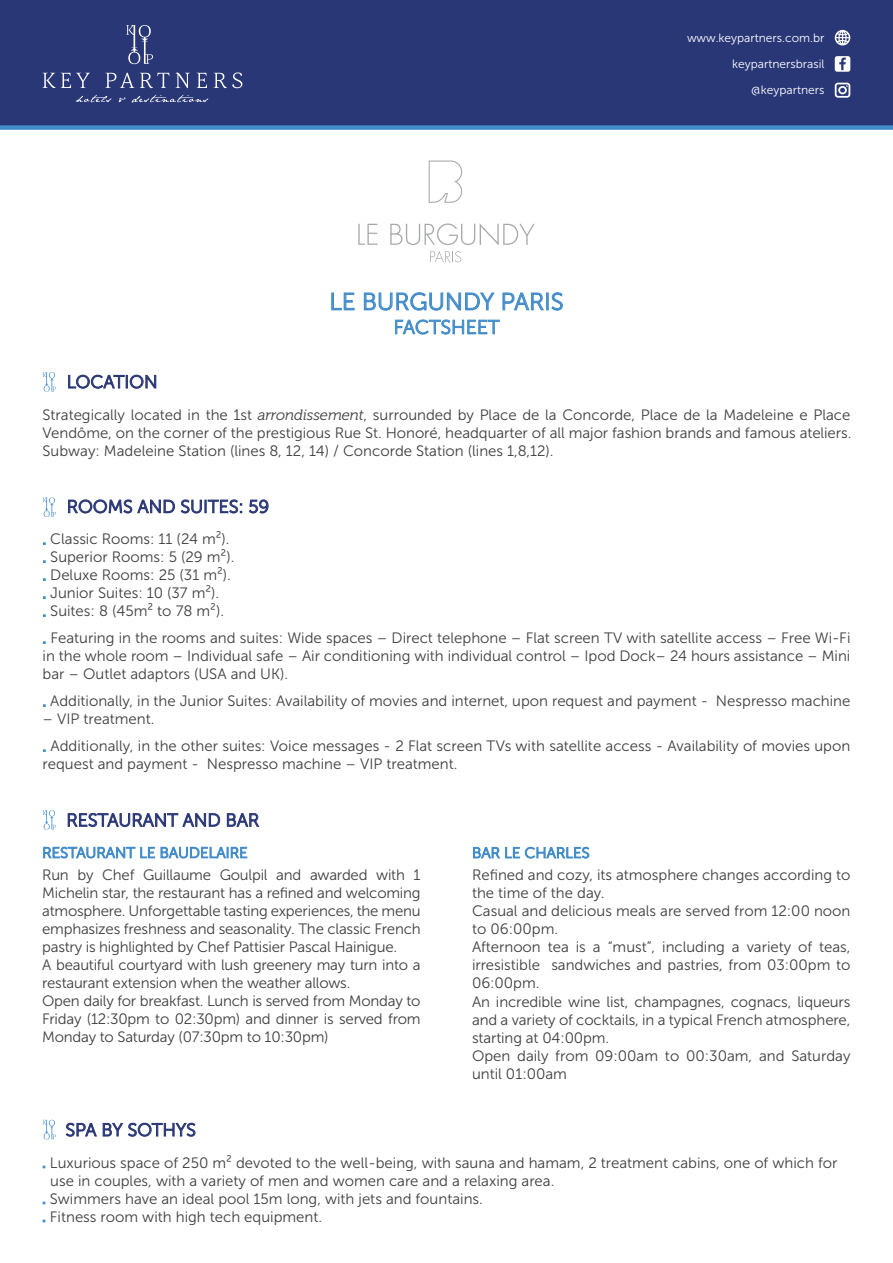
<style>
.page{position:relative;width:893px;height:1263px;background:#fff}
.page>*{position:absolute;margin:0;border:0;box-sizing:border-box;transform-origin:0 0}
.t1{font:24px "Museo Sans 300";color:#428cca}
.t2{font:19.5px "Museo Sans 300";color:#428cca}
.t3{font:18px "Museo Sans 300";color:#2a3777}
.t4{font:15px/18px "Museo Sans 300";color:#3e3e3f}
.t5{font:12px/26.2px "Museo Sans 300";color:#fff;text-align:right}
.s1{font-family:"Museo 300";font-style:italic}
.s2{color:#428cca}
</style>
<div class="page">
<svg style="left:68px;top:375px;width:88px;height:14px"></svg>
<svg style="left:43px;top:372px;width:13px;height:20px"></svg>
<svg style="left:43px;top:497px;width:13px;height:20px"></svg>
<svg style="left:43px;top:810px;width:13px;height:20px"></svg>
<svg style="left:43px;top:1120px;width:13px;height:19px"></svg>
<svg style="left:395px;top:319px;width:105px;height:15px"></svg>
<svg style="left:331px;top:293px;width:24px;height:17px"></svg>
<svg style="left:364px;top:292px;width:130px;height:18px"></svg>
<svg style="left:503px;top:292px;width:60px;height:18px"></svg>
<svg style="left:68px;top:499px;width:107px;height:14px"></svg>
<svg style="left:181px;top:499px;width:61px;height:14px"></svg>
<svg style="left:249px;top:499px;width:19px;height:14px"></svg>
<svg style="left:68px;top:813px;width:152px;height:14px"></svg>
<svg style="left:227px;top:813px;width:32px;height:14px"></svg>
<svg style="left:43px;top:846px;width:205px;height:13px"></svg>
<svg style="left:473px;top:846px;width:117px;height:13px"></svg>
<svg style="left:66px;top:1123px;width:31px;height:14px"></svg>
<svg style="left:103px;top:1123px;width:92px;height:14px"></svg>
<svg style="left:358px;top:224px;width:19px;height:21px"></svg>
<svg style="left:390px;top:223px;width:145px;height:22px"></svg>
<svg style="left:430px;top:251px;width:31px;height:11px"></svg>
<svg style="left:429px;top:161px;width:33px;height:42px"></svg>
<div style="left:0;top:0;width:893px;height:128px;background:#2a3777"></div>
<div style="left:0;top:125px;width:893px;height:5px;background:#428cca"></div>
<svg style="left:43px;top:73px;width:47px;height:15px"></svg>
<svg style="left:105px;top:73px;width:29px;height:15px"></svg>
<svg style="left:140px;top:73px;width:29px;height:15px"></svg>
<svg style="left:176px;top:73px;width:14px;height:15px"></svg>
<svg style="left:197px;top:73px;width:10px;height:15px"></svg>
<svg style="left:214px;top:72px;width:28px;height:16px"></svg>
<svg style="left:76px;top:95px;width:35px;height:7px"></svg>
<svg style="left:119px;top:97px;width:6px;height:5px"></svg>
<svg style="left:132px;top:95px;width:76px;height:8px"></svg>
<svg style="left:126px;top:25px;width:27px;height:39px"></svg>
<svg style="left:835px;top:83px;width:15px;height:15px"></svg>
<svg style="left:835px;top:30px;width:15px;height:15px"></svg>
<svg style="left:835px;top:56px;width:15px;height:16px"></svg>
<p class="t5" style="left:687px;top:24px;width:139px">www.keypartners.com.br</p>
<h1 class="t1" style="left:329px;top:289px;width:236px">LE BURGUNDY PARIS</h1>
<h2 class="t2" style="left:394px;top:317px;width:107px">FACTSHEET</h2>
<p class="t5" style="left:732px;top:51px;width:94px">keypartnersbrasil @keypartners</p>
<p class="t3" style="left:67px;top:372px;width:92px">LOCATION</p>
<p class="t4" style="left:43px;top:405px;width:810px;text-align:justify">Strategically located in the 1st <span class="s1">arrondissement</span>, surrounded by Place de la Concorde, Place de la Madeleine e Place Vendôme, on the corner of the prestigious Rue St. Honoré, headquarter of all major fashion brands and famous ateliers.<br>Subway: Madeleine Station (lines 8, 12, 14) / Concorde Station (lines 1,8,12).</p>
<p class="t3" style="left:67px;top:497px;width:204px">ROOMS AND SUITES: 59</p>
<p class="t4" style="left:43px;top:530px;width:193px"><span class="s2">.</span> Classic Rooms: 11 (24 m²). <span class="s2">.</span> Superior Rooms: 5 (29 m²). <span class="s2">.</span> Deluxe Rooms: 25 (31 m²). <span class="s2">.</span> Junior Suites: 10 (37 m²).<br><span class="s2">.</span> Suites: 8 (45m² to 78 m²).</p>
<p class="t4" style="left:43px;top:629px;width:809px;text-align:justify"><span class="s2">.</span> Featuring in the rooms and suites: Wide spaces – Direct telephone – Flat screen TV with satellite access – Free Wi-Fi in the whole room – Individual safe – Air conditioning with individual control – Ipod Dock– 24 hours assistance – Mini bar – Outlet adaptors (USA and UK).</p>
<p class="t4" style="left:43px;top:692px;width:809px"><span class="s2">.</span> Additionally, in the Junior Suites: Availability of movies and internet, upon request and payment - Nespresso machine</p>
<p class="t4" style="left:43px;top:706px;width:809px;line-height:27px">– VIP treatment.<br><span class="s2">.</span> Additionally, in the other suites: Voice messages - 2 Flat screen TVs with satellite access - Availability of movies upon</p>
<p class="t4" style="left:43px;top:755px;width:417px">request and payment - Nespresso machine – VIP treatment.</p>
<p class="t3" style="left:66px;top:810px;width:194px">RESTAURANT AND BAR</p>
<p class="t4" style="left:42px;top:866px;width:380px">Run by Chef Guillaume Goulpil and awarded with 1<br>Michelin star, the restaurant has a refined and welcoming atmosphere. Unforgettable tasting experiences, the menu emphasizes freshness and seasonality. The classic French pastry is highlighted by Chef Pattisier Pascal Hainigue.<br>A beautiful courtyard with lush greenery may turn into a restaurant extension when the weather allows.<br>Open daily for breakfast. Lunch is served from Monday to Friday (12:30pm to 02:30pm) and dinner is served from Monday to Saturday (07:30pm to 10:30pm)</p>
<p class="t4" style="left:472px;top:866px;width:380px">Refined and cozy, its atmosphere changes according to the time of the day.<br>Casual and delicious meals are served from 12:00 noon to 06:00pm.<br>Afternoon tea is a “must”, including a variety of teas, irresistible sandwiches and pastries, from 03:00pm to 06:00pm.<br>An incredible wine list, champagnes, cognacs, liqueurs and a variety of cocktails, in a typical French atmosphere, starting at 04:00pm.<br>Open daily from 09:00am to 00:30am, and Saturday until 01:00am</p>
<p class="t3" style="left:65px;top:1120px;width:132px">SPA BY SOTHYS</p>
<p class="t4" style="left:42px;top:1153px;width:797px"><span class="s2">.</span> Luxurious space of 250 m² devoted to the well-being, with sauna and hamam, 2 treatment cabins, one of which for</p>
<p class="t4" style="left:50px;top:1171px;width:506px">use in couples, with a variety of men and women care and a relaxing area.</p>
<p class="t4" style="left:42px;top:1189px;width:442px"><span class="s2">.</span> Swimmers have an ideal pool 15m long, with jets and fountains.</p>
<p class="t4" style="left:42px;top:1207px;width:282px"><span class="s2">.</span> Fitness room with high tech equipment.</p>
</div>
